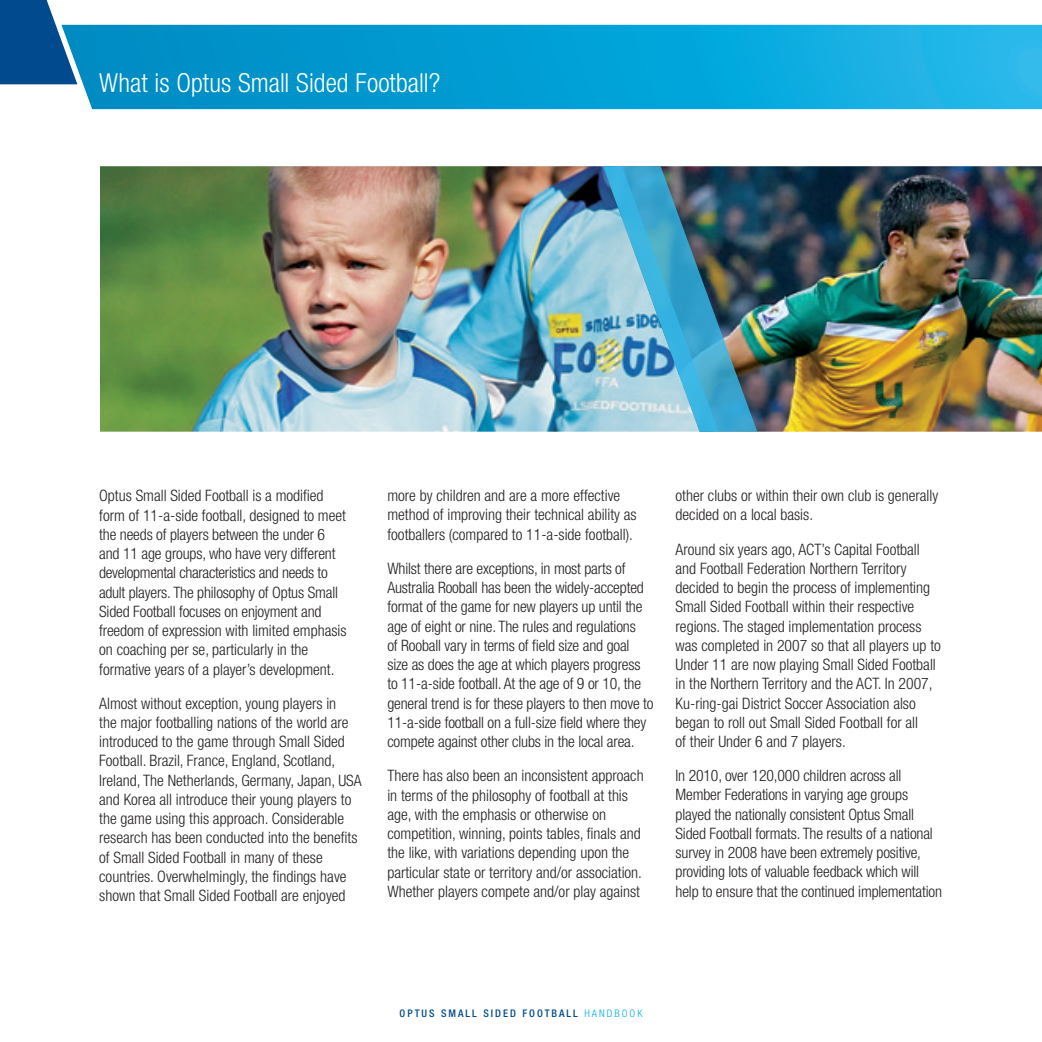
<style>
.page{position:relative;width:1042px;height:1042px;background:#fff}
.page>*{position:absolute;margin:0;border:0;box-sizing:border-box;transform-origin:0 0}
.t1{font:300 condensed 26.25px "Helvetica Neue";color:#fff}
.t2{font:300 condensed 15.75px/19.2px "Helvetica Neue";color:#231f20}
.t3{font:500 condensed 10.5px "Helvetica Neue";letter-spacing:.19em;color:#004a8d}
.s1{font-weight:300;color:#00aedc}
</style>
<div class="page">
<svg style="left:61px;top:25px;width:981px;height:84px;background:#0aa1d6"></svg>
<svg style="left:0;top:0;width:77px;height:84px;background:#2467a0"></svg>
<img style="left:100px;top:166px;width:503px;height:266px">
<img style="left:757px;top:166px;width:285px;height:266px">
<img style="left:603px;top:166px;width:154px;height:266px">
<h1 class="t1" style="left:99px;top:67px;width:342px">What is Optus Small Sided Football?</h1>
<p class="t2" style="left:99px;top:486px;width:249px">Optus Small Sided Football is a modified form of 11-a-side football, designed to meet the needs of players between the under 6 and 11 age groups, who have very different developmental characteristics and needs to adult players. The philosophy of Optus Small Sided Football focuses on enjoyment and freedom of expression with limited emphasis on coaching per se, particularly in the formative years of a player’s development.</p>
<p class="t2" style="left:99px;top:693px;width:264px">Almost without exception, young players in<br>the major footballing nations of the world are introduced to the game through Small Sided Football. Brazil, France, England, Scotland, Ireland, The Netherlands, Germany, Japan, USA and Korea all introduce their young players to the game using this approach. Considerable research has been conducted into the benefits of Small Sided Football in many of these countries. Overwhelmingly, the findings have shown that Small Sided Football are enjoyed</p>
<p class="t2" style="left:387px;top:486px;width:251px">more by children and are a more effective method of improving their technical ability as footballers (compared to 11-a-side football).</p>
<p class="t2" style="left:387px;top:558px;width:268px">Whilst there are exceptions, in most parts of Australia Rooball has been the widely-accepted format of the game for new players up until the age of eight or nine. The rules and regulations<br>of Rooball vary in terms of field size and goal size as does the age at which players progress to 11-a-side football. At the age of 9 or 10, the general trend is for these players to then move to 11-a-side football on a full-size field where they compete against other clubs in the local area.</p>
<p class="t2" style="left:387px;top:766px;width:258px">There has also been an inconsistent approach in terms of the philosophy of football at this age, with the emphasis or otherwise on competition, winning, points tables, finals and the like, with variations depending upon the particular state or territory and/or association.<br>Whether players compete and/or play against</p>
<p class="t2" style="left:675px;top:486px;width:264px">other clubs or within their own club is generally decided on a local basis.</p>
<p class="t2" style="left:675px;top:539px;width:267px">Around six years ago, ACT’s Capital Football and Football Federation Northern Territory decided to begin the process of implementing Small Sided Football within their respective regions. The staged implementation process was completed in 2007 so that all players up to Under 11 are now playing Small Sided Football in the Northern Territory and the ACT. In 2007, Ku-ring-gai District Soccer Association also began to roll out Small Sided Football for all<br>of their Under 6 and 7 players.</p>
<p class="t2" style="left:675px;top:766px;width:268px">In 2010, over 120,000 children across all Member Federations in varying age groups played the nationally consistent Optus Small Sided Football formats. The results of a national survey in 2008 have been extremely positive, providing lots of valuable feedback which will help to ensure that the continued implementation</p>
<p class="t3" style="left:400px;top:1007px;width:201px">OPTUS SMALL SIDED FOOTBALL <span class="s1">HANDBOOK</span></p>
</div>
